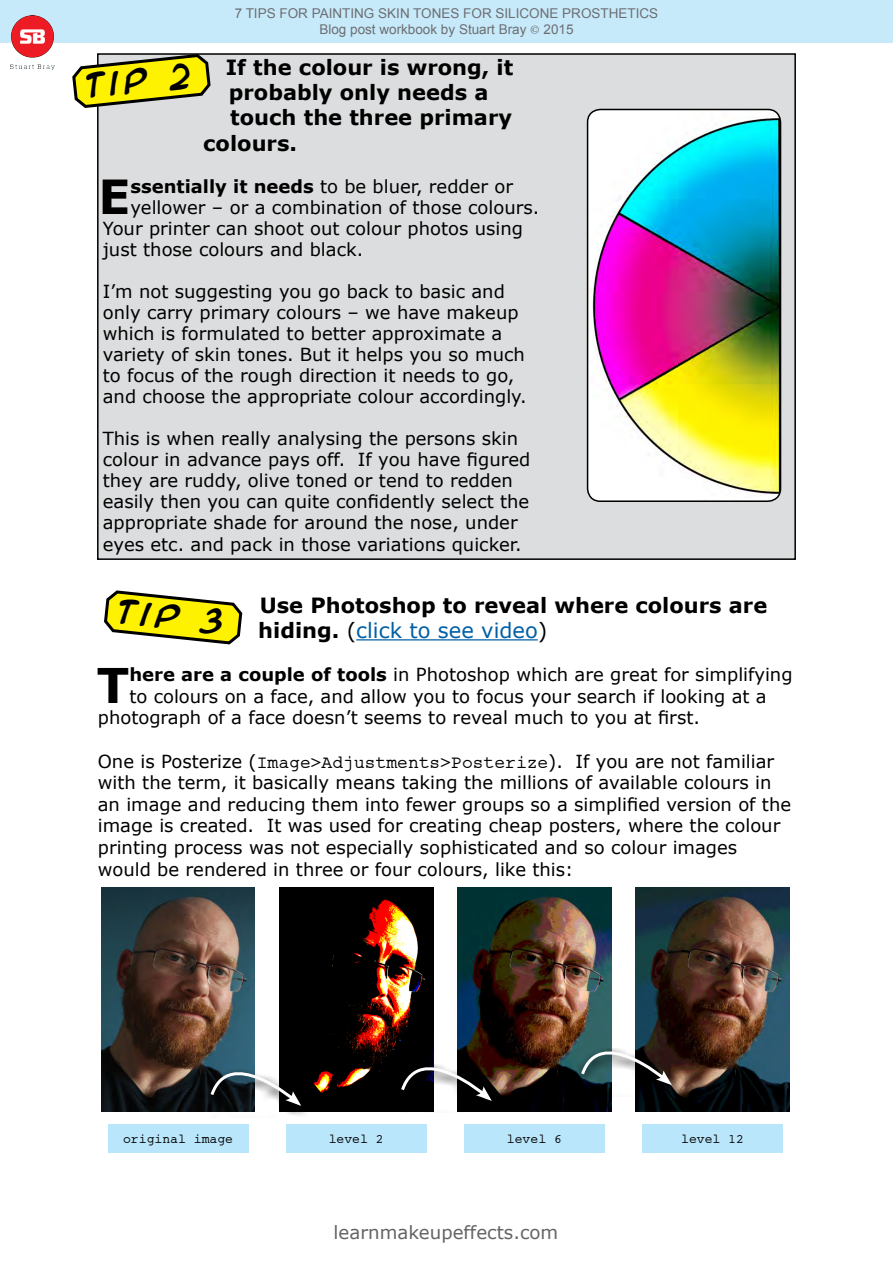
<style>
.page{position:relative;width:893px;height:1263px;background:#fff}
.page>*{position:absolute;margin:0;border:0;box-sizing:border-box;transform-origin:0 0}
.t1{font:700 47.7px "Verdana";color:#000}
.t2{font:700 46.95px "Verdana";color:#000}
.t3{font:700 27px "Anime Ace 2.0 BB";color:#000}
.t4{font:700 21px/25.2px "Verdana";color:#000}
.t5{font:18.15px "Verdana";color:#636466}
.t6{font:18px/21px "Verdana";color:#000}
.t7{font:13.5px/16.2px "Arial";color:#6d6e71;text-align:center}
.t8{font:13.05px "Courier Final Draft";color:#000}
.s1{font-family:"Minion Pro"}
.s2{font-weight:700}
.s3{font-weight:400}
.s4{font-weight:400;color:#005fa5}
.s5{font-family:"Courier Final Draft"}
</style>
<div class="page">
<div style="left:0;top:0;width:893px;height:43px;background:#c7eafb"></div>
<img style="left:11px;top:16px;width:43px;height:53px">
<div style="left:98px;top:54px;width:697px;height:505px;background:#dcddde"></div>
<svg style="left:72px;top:53px;width:140px;height:57px"></svg>
<hr style="left:356px;top:639px;width:182px;height:1px;background:#005fa5">
<img style="left:588px;top:109px;width:192px;height:392px">
<div style="left:587px;top:109px;width:194px;height:393px;border:2px solid #000;border-radius:13px"></div>
<svg style="left:104px;top:590px;width:139px;height:55px"></svg>
<img style="left:101px;top:887px;width:154px;height:224px">
<img style="left:636px;top:887px;width:153px;height:224px">
<img style="left:279px;top:887px;width:154px;height:224px">
<img style="left:458px;top:887px;width:153px;height:224px">
<div style="left:108px;top:1124px;width:141px;height:28px;background:#b9e6fa"></div>
<div style="left:286px;top:1124px;width:141px;height:28px;background:#b9e6fa"></div>
<div style="left:464px;top:1124px;width:141px;height:28px;background:#b9e6fa"></div>
<div style="left:642px;top:1124px;width:141px;height:28px;background:#b9e6fa"></div>
<svg style="left:203px;top:1069px;width:105px;height:46px"></svg>
<svg style="left:208px;top:1045px;width:93px;height:61px"></svg>
<svg style="left:394px;top:1064px;width:105px;height:48px;fill:#000"></svg>
<svg style="left:399px;top:1040px;width:93px;height:61px"></svg>
<svg style="left:574px;top:1048px;width:105px;height:48px"></svg>
<svg style="left:579px;top:1024px;width:93px;height:61px"></svg>
<h3 class="t3" style="left:83px;top:66px;width:109px;rotate:-6deg">Tip 2</h3>
<p class="t7" style="left:235px;top:5px;width:425px">7 TIPS FOR PAINTING SKIN TONES FOR SILICONE PROSTHETICS<br>Blog post workbook by Stuart Bray <span class="s1">©</span> 2015</p>
<p class="t4" style="left:226px;top:54px;width:289px">If the colour is wrong, it</p>
<p class="t4" style="left:229px;top:80px;width:261px">probably only needs a</p>
<p class="t4" style="left:230px;top:105px;width:283px">touch the three primary</p>
<p class="t4" style="left:203px;top:130px;width:95px">colours.</p>
<h2 class="t2" style="left:98px;top:164px;width:34px">E</h2>
<p class="t6" style="left:130px;top:176px;width:384px"><span class="s2">ssentially it needs</span> to be bluer, redder or</p>
<p class="t6" style="left:130px;top:197px;width:410px">yellower – or a combination of those colours.</p>
<p class="t6" style="left:103px;top:218px;width:422px">Your printer can shoot out colour photos using</p>
<p class="t6" style="left:103px;top:239px;width:262px">just those colours and black.</p>
<p class="t6" style="left:103px;top:281px;width:425px">I’m not suggesting you go back to basic and only carry primary colours – we have makeup which is formulated to better approximate a variety of skin tones. But it helps you so much to focus of the rough direction it needs to go, and choose the appropriate colour accordingly.</p>
<p class="t6" style="left:103px;top:428px;width:429px">This is when really analysing the persons skin colour in advance pays off. If you have figured they are ruddy, olive toned or tend to redden easily then you can quite confidently select the appropriate shade for around the nose, under eyes etc. and pack in those variations quicker.</p>
<h3 class="t3" style="left:119px;top:591px;width:109px;rotate:6deg">Tip 3</h3>
<p class="t4" style="left:258px;top:592px;width:510px">Use Photoshop to reveal where colours are hiding. <span class="s3">(</span><span class="s4">click to see video</span><span class="s3">)</span></p>
<h1 class="t1" style="left:97px;top:652px;width:34px">T</h1>
<p class="t6" style="left:129px;top:664px;width:665px"><span class="s2">here are a couple of tools</span> in Photoshop which are great for simplifying</p>
<p class="t6" style="left:129px;top:686px;width:639px">to colours on a face, and allow you to focus your search if looking at a</p>
<p class="t6" style="left:98px;top:707px;width:604px">photograph of a face doesn’t seems to reveal much to you at first.</p>
<p class="t6" style="left:98px;top:750px;width:695px;line-height:21.6px">One is Posterize (<span class="s5">Image&gt;Adjustments&gt;Posterize</span>). If you are not familiar with the term, it basically means taking the millions of available colours in an image and reducing them into fewer groups so a simplified version of the image is created. It was used for creating cheap posters, where the colour printing process was not especially sophisticated and so colour images would be rendered in three or four colours, like this:</p>
<p class="t8" style="left:123px;top:1131px;width:111px">original image</p>
<p class="t8" style="left:329px;top:1131px;width:56px">level 2</p>
<p class="t8" style="left:507px;top:1131px;width:56px">level 6</p>
<p class="t8" style="left:681px;top:1131px;width:64px">level 12</p>
<p class="t5" style="left:334px;top:1220px;width:226px">learnmakeupeffects.com</p>
</div>
